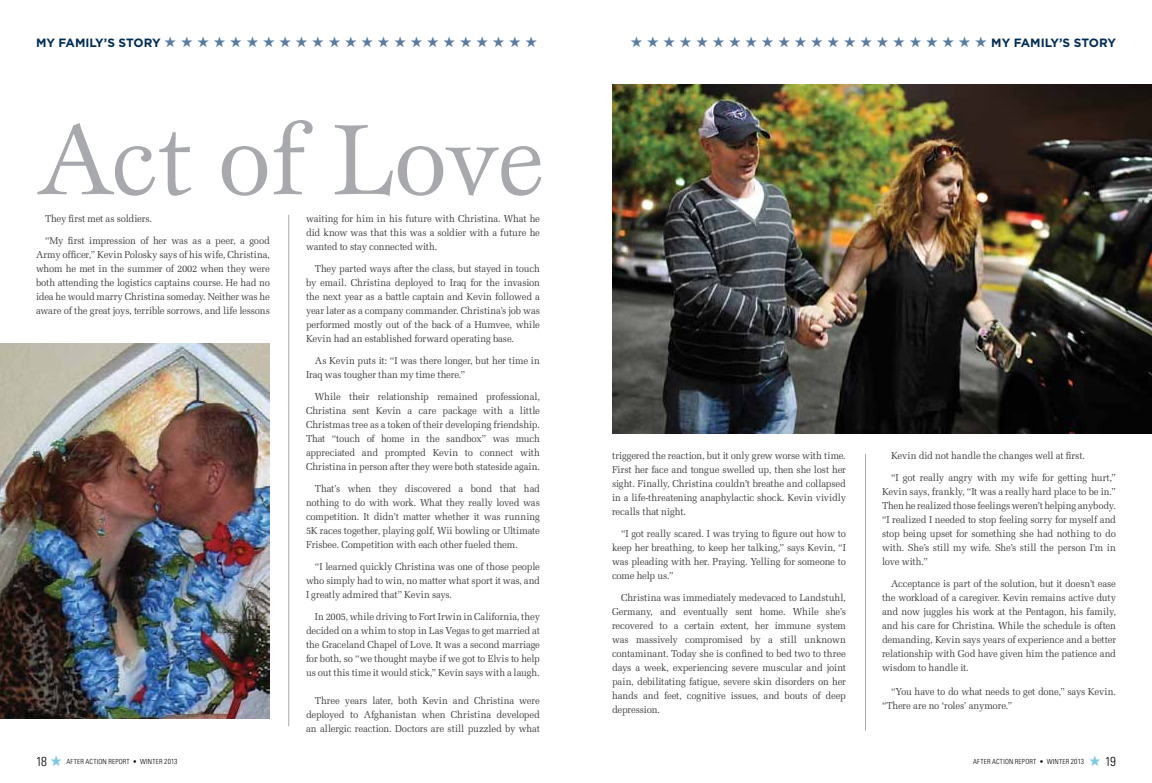
<style>
.page{position:relative;width:1152px;height:783px;background:#fff}
.page>*{position:absolute;margin:0;border:0;box-sizing:border-box;transform-origin:0 0}
.t1{font:103.3px "Esprit";letter-spacing:-.01em;color:#a7a9ac}
.t2{font:300 condensed 13px "Univers";color:#000}
.t3{font:700 12px "Gotham";letter-spacing:-.01em;color:#002d56}
.t4{font:10px/14px "Melior";letter-spacing:-.015em;color:#414042;text-align:justify;scale:.95 1}
.t5{font:300 condensed 7.3px "Univers";letter-spacing:.015em;color:#000}
.t6{font:300 condensed 7px "Univers";letter-spacing:.04em;color:#000}
</style>
<div class="page">
<img style="left:612px;top:84px;width:540px;height:349px">
<img style="left:0;top:343px;width:270px;height:376px">
<hr style="left:288px;top:215px;width:1px;height:511px;background:#a7a9ac">
<hr style="left:865px;top:454px;width:1px;height:277px;background:#a7a9ac">
<p class="t3" style="left:36px;top:36px;width:31px">MY FAMILY</p>
<p class="t3" style="left:104px;top:36px;width:49px">’S STORY</p>
<h1 class="t1" style="left:36px;top:96px;width:511px">Act of Love</h1>
<p class="t4" style="left:45px;top:211px;width:114px">They first met as soldiers.</p>
<p class="t4" style="left:36px;top:233px;width:248px;text-indent:9px">“My first impression of her was as a peer, a good Army officer,” Kevin Polosky says of his wife, Christina, whom he met in the summer of 2002 when they were both attending the logistics captains course. He had no idea he would marry Christina someday. Neither was he aware of the great joys, terrible sorrows, and life lessons</p>
<p class="t4" style="left:306px;top:211px;width:248px">waiting for him in his future with Christina. What he did know was that this was a soldier with a future he wanted to stay connected with.</p>
<p class="t4" style="left:306px;top:261px;width:248px;text-indent:9px">They parted ways after the class, but stayed in touch by email. Christina deployed to Iraq for the invasion the next year as a battle captain and Kevin followed a year later as a company commander. Christina’s job was performed mostly out of the back of a Humvee, while Kevin had an established forward operating base.</p>
<p class="t4" style="left:306px;top:353px;width:248px;text-indent:9px">As Kevin puts it: “I was there longer, but her time in<br>Iraq was tougher than my time there.”</p>
<p class="t4" style="left:306px;top:389px;width:248px;text-indent:9px">While their relationship remained professional, Christina sent Kevin a care package with a little Christmas tree as a token of their developing friendship.<br>That “touch of home in the sandbox” was much appreciated and prompted Kevin to connect with Christina in person after they were both stateside again.</p>
<p class="t4" style="left:306px;top:481px;width:248px;text-indent:9px">That’s when they discovered a bond that had nothing to do with work. What they really loved was competition. It didn’t matter whether it was running 5K races together, playing golf, Wii bowling or Ultimate Frisbee. Competition with each other fueled them.</p>
<p class="t4" style="left:306px;top:559px;width:248px;text-indent:9px">“I learned quickly Christina was one of those people who simply had to win, no matter what sport it was, and I greatly admired that” Kevin says.</p>
<p class="t4" style="left:306px;top:609px;width:248px;text-indent:9px">In 2005, while driving to Fort Irwin in California, they decided on a whim to stop in Las Vegas to get married at the Graceland Chapel of Love. It was a second marriage for both, so “we thought maybe if we got to Elvis to help us out this time it would stick,” Kevin says with a laugh.</p>
<p class="t4" style="left:306px;top:693px;width:248px;text-indent:9px">Three years later, both Kevin and Christina were deployed to Afghanistan when Christina developed an allergic reaction. Doctors are still puzzled by what</p>
<p class="t3" style="left:991px;top:36px;width:126px">MY FAMILY’S STORY</p>
<p class="t4" style="left:612px;top:448px;width:248px">triggered the reaction, but it only grew worse with time.<br>First her face and tongue swelled up, then she lost her sight. Finally, Christina couldn’t breathe and collapsed in a life-threatening anaphylactic shock. Kevin vividly recalls that night.</p>
<p class="t4" style="left:612px;top:526px;width:248px;text-indent:9px">“I got really scared. I was trying to figure out how to keep her breathing, to keep her talking,” says Kevin, “I was pleading with her. Praying. Yelling for someone to come help us.”</p>
<p class="t4" style="left:612px;top:590px;width:248px;text-indent:9px">Christina was immediately medevaced to Landstuhl, Germany, and eventually sent home. While she’s recovered to a certain extent, her immune system was massively compromised by a still unknown contaminant. Today she is confined to bed two to three days a week, experiencing severe muscular and joint pain, debilitating fatigue, severe skin disorders on her hands and feet, cognitive issues, and bouts of deep depression.</p>
<p class="t4" style="left:891px;top:448px;width:206px">Kevin did not handle the changes well at first.</p>
<p class="t4" style="left:882px;top:470px;width:248px;text-indent:9px">“I got really angry with my wife for getting hurt,” Kevin says, frankly, “It was a really hard place to be in.” Then he realized those feelings weren’t helping anybody. “I realized I needed to stop feeling sorry for myself and stop being upset for something she had nothing to do with. She’s still my wife. She’s still the person I’m in love with.”</p>
<p class="t4" style="left:882px;top:576px;width:248px;text-indent:9px">Acceptance is part of the solution, but it doesn’t ease the workload of a caregiver. Kevin remains active duty and now juggles his work at the Pentagon, his family, and his care for Christina. While the schedule is often demanding, Kevin says years of experience and a better relationship with God have given him the patience and wisdom to handle it.</p>
<p class="t4" style="left:882px;top:684px;width:248px;text-indent:9px">“You have to do what needs to get done,” says Kevin. “There are no ‘roles’ anymore.”</p>
<h2 class="t2" style="left:36px;top:754px;width:12px">18</h2>
<p class="t6" style="left:66px;top:757px;width:84px">AFTER ACTION REPORT • WINTER</p>
<p class="t5" style="left:164px;top:757px;width:15px">2013</p>
<p class="t6" style="left:973px;top:757px;width:84px">AFTER ACTION REPORT • WINTER</p>
<p class="t5" style="left:1071px;top:757px;width:15px">2013</p>
<h2 class="t2" style="left:1105px;top:754px;width:12px">19</h2>
</div>
